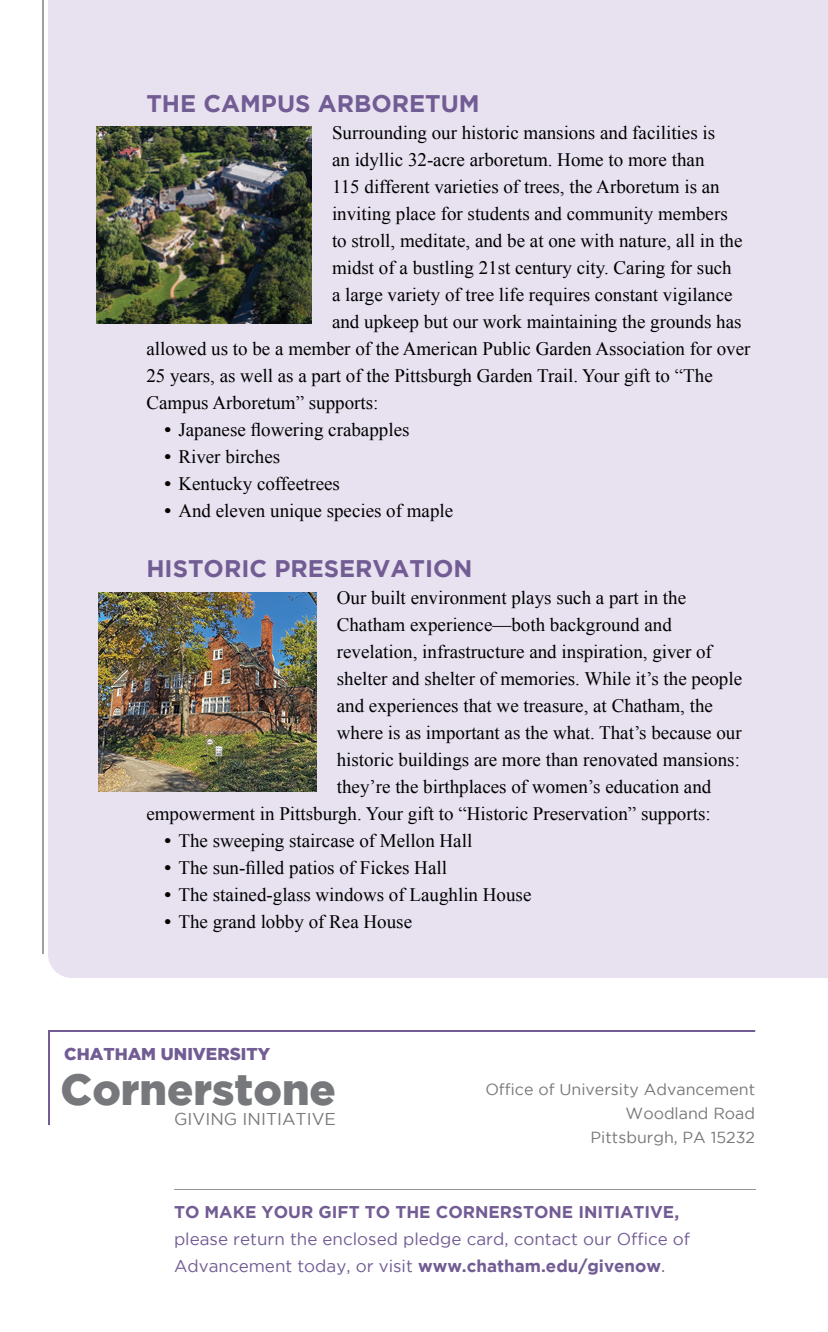
<style>
.page{position:relative;width:828px;height:1332px;background:#fff}
.page>*{position:absolute;margin:0;border:0;box-sizing:border-box;transform-origin:0 0}
.t1{font:900 43.6px "Gotham";color:#77787b}
.t2{font:700 24px "Gotham";color:#725c94}
.t3{font:19px "Times New Roman";color:#000}
.t4{font:900 17.2px "Gotham";color:#725c94}
.t5{font:17.2px "Gotham";color:#77787b}
.t6{font:17px/27px "Gotham";color:#725c94}
.t7{font:700 17px "Gotham";color:#725c94}
.t8{font:16px/24px "Gotham";color:#77787b;text-align:right}
.s1{font-weight:700}
</style>
<div class="page">
<div style="left:48px;top:0;width:780px;height:978px;background:#e7e1f0"></div>
<hr style="left:42px;top:0;width:2px;height:954px;background:#9d9fa2">
<img style="left:98px;top:592px;width:219px;height:199px">
<svg style="left:48px;top:1030px;width:708px;height:96px"></svg>
<hr style="left:174px;top:1189px;width:582px;height:1px;background:#939598">
<img style="left:96px;top:126px;width:216px;height:198px">
<p class="t2" style="left:146px;top:90px;width:335px">THE CAMPUS ARBORETUM</p>
<p class="t3" style="left:332px;top:120px;width:385px">Surrounding our historic mansions and facilities is</p>
<p class="t3" style="left:332px;top:147px;width:374px">an idyllic 32-acre arboretum. Home to more than</p>
<p class="t3" style="left:332px;top:174px;width:389px">115 different varieties of trees, the Arboretum is an</p>
<p class="t3" style="left:332px;top:201px;width:397px">inviting place for students and community members</p>
<p class="t3" style="left:332px;top:228px;width:412px">to stroll, meditate, and be at one with nature, all in the</p>
<p class="t3" style="left:332px;top:255px;width:401px">midst of a bustling 21st century city. Caring for such</p>
<p class="t3" style="left:332px;top:282px;width:402px">a large variety of tree life requires constant vigilance</p>
<p class="t3" style="left:332px;top:309px;width:411px">and upkeep but our work maintaining the grounds has</p>
<p class="t3" style="left:146px;top:336px;width:606px">allowed us to be a member of the American Public Garden Association for over</p>
<p class="t3" style="left:146px;top:363px;width:568px">25 years, as well as a part of the Pittsburgh Garden Trail. Your gift to “The</p>
<p class="t3" style="left:146px;top:390px;width:234px">Campus Arboretum” supports:</p>
<p class="t3" style="left:164px;top:417px;width:247px"><span class="s1">•</span> Japanese flowering crabapples</p>
<p class="t3" style="left:164px;top:444px;width:117px"><span class="s1">•</span> River birches</p>
<p class="t3" style="left:164px;top:471px;width:177px"><span class="s1">•</span> Kentucky coffeetrees</p>
<p class="t3" style="left:164px;top:498px;width:290px"><span class="s1">•</span> And eleven unique species of maple</p>
<p class="t2" style="left:146px;top:555px;width:328px">HISTORIC PRESERVATION</p>
<p class="t3" style="left:337px;top:585px;width:351px">Our built environment plays such a part in the</p>
<p class="t3" style="left:337px;top:612px;width:337px">Chatham experience—both background and</p>
<p class="t3" style="left:337px;top:639px;width:377px">revelation, infrastructure and inspiration, giver of</p>
<p class="t3" style="left:337px;top:666px;width:407px">shelter and shelter of memories. While it’s the people</p>
<p class="t3" style="left:337px;top:693px;width:378px">and experiences that we treasure, at Chatham, the</p>
<p class="t3" style="left:337px;top:720px;width:406px">where is as important as the what. That’s because our</p>
<p class="t3" style="left:337px;top:747px;width:405px">historic buildings are more than renovated mansions:</p>
<p class="t3" style="left:337px;top:774px;width:376px">they’re the birthplaces of women’s education and</p>
<p class="t3" style="left:146px;top:801px;width:566px">empowerment in Pittsburgh. Your gift to “Historic Preservation” supports:</p>
<p class="t3" style="left:164px;top:828px;width:309px"><span class="s1">•</span> The sweeping staircase of Mellon Hall</p>
<p class="t3" style="left:164px;top:855px;width:284px"><span class="s1">•</span> The sun-filled patios of Fickes Hall</p>
<p class="t3" style="left:164px;top:882px;width:369px"><span class="s1">•</span> The stained-glass windows of Laughlin House</p>
<p class="t3" style="left:164px;top:909px;width:249px"><span class="s1">•</span> The grand lobby of Rea House</p>
<p class="t4" style="left:64px;top:1044px;width:207px">CHATHAM UNIVERSITY</p>
<h1 class="t1" style="left:61px;top:1065px;width:277px">Cornerstone</h1>
<p class="t5" style="left:174px;top:1110px;width:163px">GIVING INITIATIVE</p>
<p class="t8" style="left:485px;top:1077px;width:271px">Office of University Advancement<br>Woodland Road<br>Pittsburgh, PA 15232</p>
<p class="t7" style="left:174px;top:1202px;width:507px">TO MAKE YOUR GIFT TO THE CORNERSTONE INITIATIVE,</p>
<p class="t6" style="left:174px;top:1226px;width:518px">please return the enclosed pledge card, contact our Office of<br>Advancement today, or visit <span class="s1">www.chatham.edu/givenow</span>.</p>
</div>
